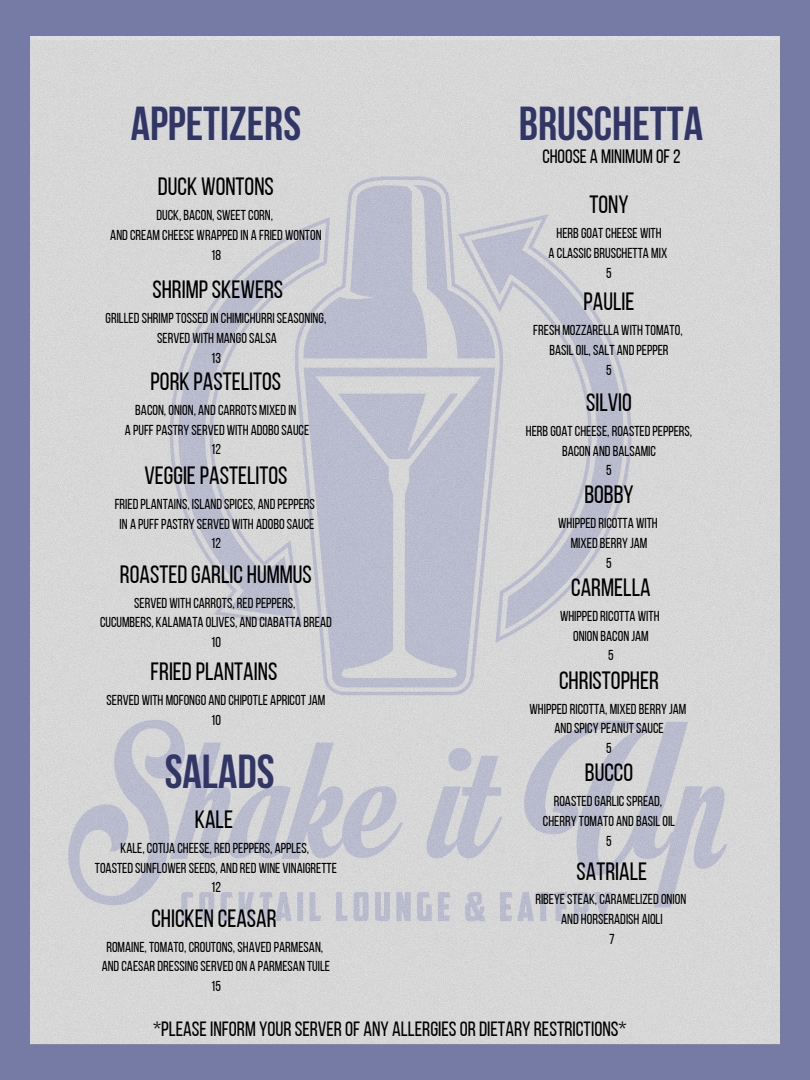
<style>
.page{position:relative;width:810px;height:1080px;background:#757ba4}
.page>*{position:absolute;margin:0;border:0;box-sizing:border-box;transform-origin:0 0}
.t1{font:700 47.5px "Bebas Neue";color:#313667}
.t2{font:25px "Bebas Neue";color:#000}
.t3{font:20.62px "Bebas Neue";color:#000}
.t4{font:19.38px "Bebas Neue";color:#000}
.t5{font:14.38px "Bebas Neue";color:#000}
</style>
<div class="page">
<img style="left:30px;top:41px;width:749px;height:1004px">
<p class="t1" style="left:131px;top:105px;width:172px">APPETIZERS</p>
<p class="t1" style="left:519px;top:105px;width:186px">BRUSCHETTA</p>
<p class="t2" style="left:158px;top:177px;width:117px">DUCK WONTONS</p>
<p class="t5" style="left:156px;top:210px;width:118px">DUCK, BACON, SWEETCORN,</p>
<p class="t5" style="left:110px;top:229px;width:213px">ANDCREAM CHEESE WRAPPEDIN A FRIED WONTON</p>
<p class="t5" style="left:211px;top:249px;width:12px">18</p>
<p class="t2" style="left:152px;top:280px;width:132px">SHRIMPSKEWERS</p>
<p class="t5" style="left:106px;top:312px;width:222px">GRILLEDSHRIMPTOSSEDIN CHIMICHURRI SEASONING,</p>
<p class="t5" style="left:157px;top:332px;width:121px">SERVED WITH MANGOSALSA</p>
<p class="t5" style="left:211px;top:352px;width:12px">13</p>
<p class="t2" style="left:151px;top:371px;width:132px">PORK PASTELITOS</p>
<p class="t5" style="left:135px;top:404px;width:163px">BACON, ONION, ANDCARROTS MIXEDIN</p>
<p class="t5" style="left:125px;top:424px;width:186px">A PUFFPASTRY SERVED WITH ADOBOSAUCE</p>
<p class="t5" style="left:211px;top:443px;width:12px">12</p>
<p class="t2" style="left:144px;top:465px;width:145px">VEGGIEPASTELITOS</p>
<p class="t5" style="left:115px;top:498px;width:202px">FRIEDPLANTAINS, ISLANDSPICES, ANDPEPPERS</p>
<p class="t5" style="left:120px;top:518px;width:196px">IN A PUFFPASTRY SERVED WITH ADOBOSAUCE</p>
<p class="t5" style="left:211px;top:538px;width:12px">12</p>
<p class="t2" style="left:120px;top:564px;width:193px">ROASTEDGARLIC HUMMUS</p>
<p class="t5" style="left:134px;top:597px;width:163px">SERVED WITH CARROTS, REDPEPPERS,</p>
<p class="t5" style="left:100px;top:617px;width:233px">CUCUMBERS, KALAMATA OLIVES, ANDCIABATTA BREAD</p>
<p class="t5" style="left:211px;top:636px;width:12px">10</p>
<p class="t2" style="left:151px;top:661px;width:128px">FRIEDPLANTAINS</p>
<p class="t5" style="left:107px;top:694px;width:220px">SERVED WITH MOFONGO ANDCHIPOTLE APRICOTJAM</p>
<p class="t5" style="left:211px;top:714px;width:12px">10</p>
<p class="t1" style="left:165px;top:753px;width:111px">SALADS</p>
<p class="t2" style="left:195px;top:809px;width:40px">KALE</p>
<p class="t5" style="left:120px;top:842px;width:190px">KALE, COTIJA CHEESE, REDPEPPERS, APPLES,</p>
<p class="t5" style="left:95px;top:862px;width:244px">TOASTEDSUNFLOWERSEEDS, ANDRED WINE VINAIGRETTE</p>
<p class="t5" style="left:211px;top:882px;width:12px">12</p>
<p class="t2" style="left:151px;top:908px;width:127px">CHICKEN CEASAR</p>
<p class="t5" style="left:106px;top:941px;width:218px">ROMAINE, TOMATO, CROUTONS, SHAVEDPARMESAN,</p>
<p class="t5" style="left:102px;top:961px;width:230px">ANDCAESARDRESSINGSERVEDON A PARMESAN TUILE</p>
<p class="t5" style="left:211px;top:980px;width:12px">15</p>
<p class="t4" style="left:542px;top:148px;width:140px">CHOOSE A MINIMUM OF2</p>
<p class="t2" style="left:589px;top:195px;width:41px">TONY</p>
<p class="t5" style="left:556px;top:227px;width:107px">HERBGOATCHEESE WITH</p>
<p class="t5" style="left:549px;top:247px;width:120px">A CLASSICBRUSCHETTA MIX</p>
<p class="t5" style="left:606px;top:267px;width:7px">5</p>
<p class="t2" style="left:584px;top:292px;width:52px">PAULIE</p>
<p class="t5" style="left:533px;top:325px;width:151px">FRESH MOZZARELLA WITH TOMATO,</p>
<p class="t5" style="left:550px;top:344px;width:121px">BASILOIL, SALT ANDPEPPER</p>
<p class="t5" style="left:606px;top:364px;width:7px">5</p>
<p class="t2" style="left:586px;top:392px;width:47px">SILVIO</p>
<p class="t5" style="left:526px;top:425px;width:168px">HERBGOATCHEESE, ROASTEDPEPPERS,</p>
<p class="t5" style="left:562px;top:445px;width:95px">BACON ANDBALSAMIC</p>
<p class="t5" style="left:606px;top:464px;width:7px">5</p>
<p class="t2" style="left:584px;top:485px;width:51px">BOBBY</p>
<p class="t5" style="left:558px;top:518px;width:101px">WHIPPEDRICOTTA WITH</p>
<p class="t5" style="left:571px;top:537px;width:78px">MIXEDBERRY JAM</p>
<p class="t5" style="left:606px;top:557px;width:7px">5</p>
<p class="t2" style="left:571px;top:577px;width:81px">CARMELLA</p>
<p class="t5" style="left:560px;top:610px;width:101px">WHIPPEDRICOTTA WITH</p>
<p class="t5" style="left:573px;top:630px;width:77px">ONION BACON JAM</p>
<p class="t5" style="left:608px;top:650px;width:7px">5</p>
<p class="t2" style="left:559px;top:670px;width:101px">CHRISTOPHER</p>
<p class="t5" style="left:530px;top:703px;width:158px">WHIPPEDRICOTTA, MIXEDBERRY JAM</p>
<p class="t5" style="left:554px;top:722px;width:111px">ANDSPICY PEANUTSAUCE</p>
<p class="t5" style="left:606px;top:742px;width:7px">5</p>
<p class="t2" style="left:585px;top:763px;width:50px">BUCCO</p>
<p class="t5" style="left:554px;top:795px;width:110px">ROASTEDGARLICSPREAD,</p>
<p class="t5" style="left:543px;top:815px;width:134px">CHERRY TOMATO ANDBASILOIL</p>
<p class="t5" style="left:606px;top:835px;width:7px">5</p>
<p class="t2" style="left:577px;top:861px;width:72px">SATRIALE</p>
<p class="t5" style="left:535px;top:894px;width:152px">RIBEYESTEAK, CARAMELIZEDONION</p>
<p class="t5" style="left:561px;top:913px;width:103px">AND HORSERADISH AIOLI</p>
<p class="t5" style="left:609px;top:933px;width:7px">7</p>
<p class="t3" style="left:153px;top:1021px;width:475px">*PLEASEINFORM YOURSERVEROF ANY ALLERGIESORDIETARY RESTRICTIONS*</p>
</div>
